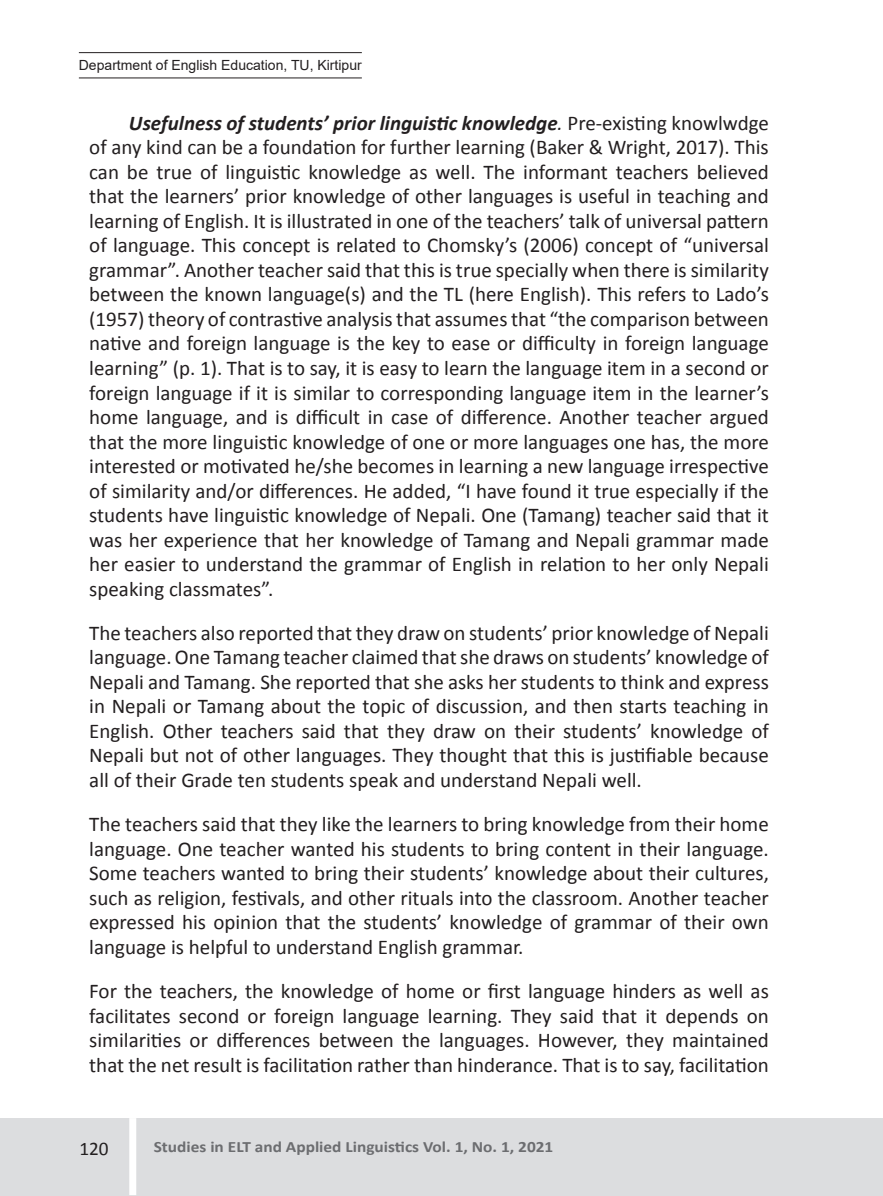
<style>
.page{position:relative;width:883px;height:1196px;background:#fff}
.page>*{position:absolute;margin:0;border:0;box-sizing:border-box;transform-origin:0 0}
.t1{font:21px/24.5px "Calibri";color:#231f20;text-align:justify}
.t2{font:19.25px "Calibri";color:#231f20}
.t3{font:700 15.75px "Calibri";color:#6c6d70;scale:1.1 1}
.t4{font:14px "Arial";color:#231f20}
.s1{font-weight:700;font-style:italic}
.s2{font-style:italic}
</style>
<div class="page">
<div style="left:11px;top:1118px;width:872px;height:77px;background:#dcdddf"></div>
<div style="left:129px;top:1118px;width:7px;height:77px;background:#fff"></div>
<hr style="left:79px;top:77px;width:283px;height:1px;background:#231f20">
<hr style="left:79px;top:52px;width:283px;height:1px;background:#231f20">
<p class="t4" style="left:79px;top:55px;width:284px">Department of English Education, TU, Kirtipur</p>
<p class="t1" style="left:89px;top:111px;width:681px;text-indent:40px"><span class="s1">Usefulness of students’ prior linguistic knowledge</span><span class="s2">.</span> Pre-existing knowlwdge of any kind can be a foundation for further learning (Baker &amp; Wright, 2017). This can be true of linguistic knowledge as well. The informant teachers believed that the learners’ prior knowledge of other languages is useful in teaching and learning of English. It is illustrated in one of the teachers’ talk of universal pattern of language. This concept is related to Chomsky’s (2006) concept of “universal grammar”. Another teacher said that this is true specially when there is similarity between the known language(s) and the TL (here English). This refers to Lado’s (1957) theory of contrastive analysis that assumes that “the comparison between native and foreign language is the key to ease or difficulty in foreign language learning” (p. 1). That is to say, it is easy to learn the language item in a second or foreign language if it is similar to corresponding language item in the learner’s home language, and is difficult in case of difference. Another teacher argued that the more linguistic knowledge of one or more languages one has, the more interested or motivated he/she becomes in learning a new language irrespective of similarity and/or differences. He added, “I have found it true especially if the students have linguistic knowledge of Nepali. One (Tamang) teacher said that it was her experience that her knowledge of Tamang and Nepali grammar made her easier to understand the grammar of English in relation to her only Nepali speaking classmates”.</p>
<p class="t1" style="left:89px;top:621px;width:681px">The teachers also reported that they draw on students’ prior knowledge of Nepali language. One Tamang teacher claimed that she draws on students’ knowledge of Nepali and Tamang. She reported that she asks her students to think and express in Nepali or Tamang about the topic of discussion, and then starts teaching in English. Other teachers said that they draw on their students’ knowledge of Nepali but not of other languages. They thought that this is justifiable because all of their Grade ten students speak and understand Nepali well.</p>
<p class="t1" style="left:89px;top:812px;width:681px">The teachers said that they like the learners to bring knowledge from their home language. One teacher wanted his students to bring content in their language.<br>Some teachers wanted to bring their students’ knowledge about their cultures, such as religion, festivals, and other rituals into the classroom. Another teacher expressed his opinion that the students’ knowledge of grammar of their own language is helpful to understand English grammar.</p>
<p class="t1" style="left:89px;top:979px;width:681px">For the teachers, the knowledge of home or first language hinders as well as facilitates second or foreign language learning. They said that it depends on similarities or differences between the languages. However, they maintained that the net result is facilitation rather than hinderance. That is to say, facilitation</p>
<p class="t2" style="left:79px;top:1136px;width:31px">120</p>
<p class="t3" style="left:154px;top:1136px;width:365px">Studies in ELT and Applied Linguistics Vol. 1, No. 1, 2021</p>
</div>
